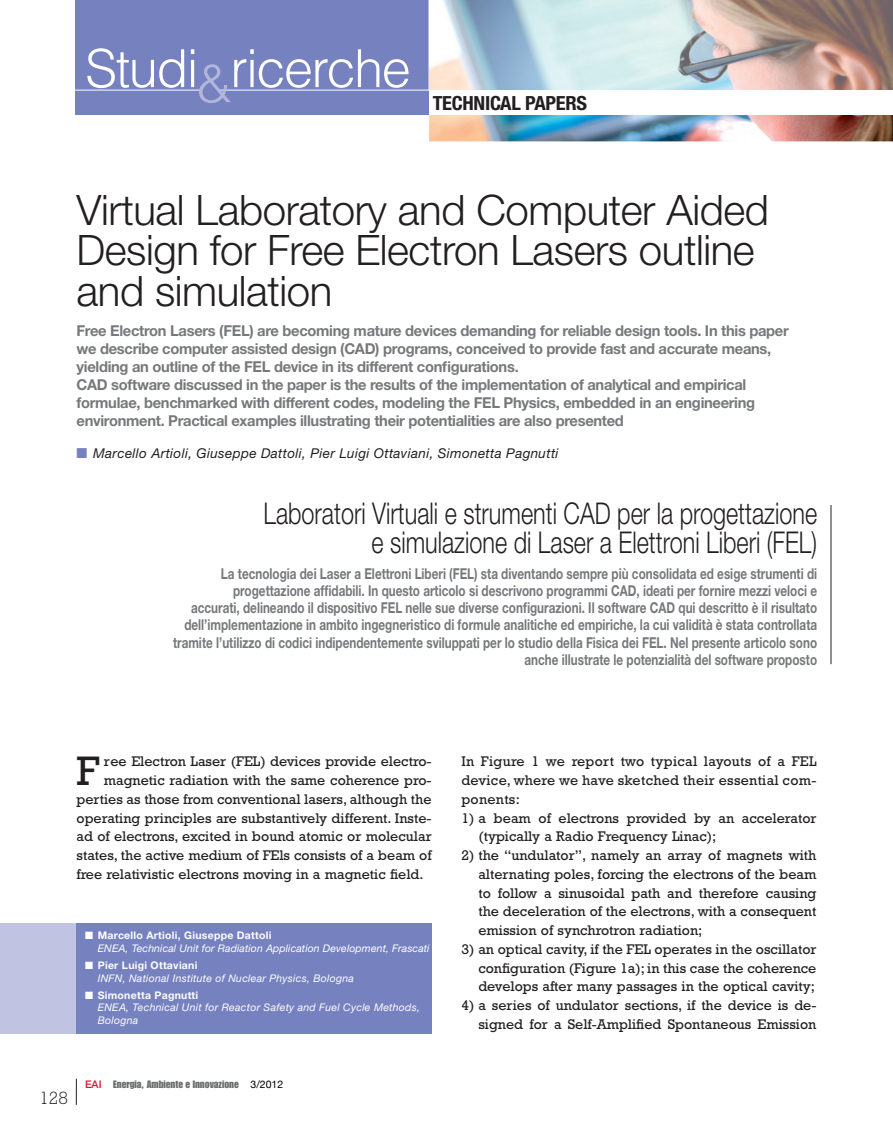
<style>
.page{position:relative;width:893px;height:1127px;background:#fff}
.page>*{position:absolute;margin:0;border:0;box-sizing:border-box;transform-origin:0 0}
.t1{font:300 52.5px "Helvetica";letter-spacing:-.03em;color:#fff}
.t2{font:300 42px/40.5px "Helvetica Neue";letter-spacing:-.01em;color:#231f20}
.t3{font:41.85px "Rockwell";color:#231f20}
.t4{font:300 30px/28.5px "Helvetica Neue";color:#231f20;text-align:right;scale:.78 1}
.t5{font:700 condensed 19.5px "Helvetica Neue";letter-spacing:-.015em;color:#231f20;scale:1.05 1}
.t6{font:300 18px "Rockwell";color:#231f20}
.t7{font:700 15px/17.2px "Helvetica Neue";color:#76787b;text-align:right;scale:.78 1}
.t8{font:700 15px/18px "Helvetica Neue";letter-spacing:-.02em;color:#76787b}
.t9{font:14.25px/18.8px "Rockwell";color:#231f20;text-align:justify}
.t10{font:italic 13.5px "Helvetica Neue";letter-spacing:.025em;color:#231f20}
.t11{font:italic 10.5px/12.8px "Helvetica Neue";letter-spacing:.025em;color:#fff}
.t12{font:10.5px "Impact";color:#6c6d70}
.s1{color:#b2b6db}
.s2{color:#7681bf}
.s3{font-weight:700;font-style:normal}
.s4{font-family:"Helvetica Neue";font-weight:500;color:#d7162e}
.s5{font-family:"Helvetica Neue";color:#000002}
</style>
<div class="page">
<svg style="left:76px;top:1079px;width:1px;height:26px"></svg>
<div style="left:0;top:923px;width:87px;height:110px;background:#c0c3e1"></div>
<div style="left:75px;top:0;width:817px;height:115px;background:#7681bf"></div>
<img style="left:429px;top:114px;width:464px;height:27px">
<img style="left:429px;top:0;width:464px;height:90px">
<div style="left:429px;top:90px;width:464px;height:24px;background:#fff"></div>
<hr style="left:55px;top:90px;width:374px;height:1px;background:#fff">
<svg style="left:201px;top:89px;width:22px;height:2px"></svg>
<div style="left:77px;top:923px;width:355px;height:110px;background:#7681bf"></div>
<hr style="left:831px;top:505px;width:1px;height:159px;background:#231f20">
<h1 class="t1" style="left:85px;top:49px;width:327px">Studi<span class="s1">&amp;</span>ricerche</h1>
<h3 class="t5" style="left:433px;top:96px;width:148px">TECHNICAL PAPERS</h3>
<h2 class="t2" style="left:77px;top:193px;width:694px">Virtual Laboratory and Computer Aided<br>Design for Free Electron Lasers outline and simulation</h2>
<p class="t8" style="left:77px;top:323px;width:714px">Free Electron Lasers (FEL) are becoming mature devices demanding for reliable design tools. In this paper we describe computer assisted design (CAD) programs, conceived to provide fast and accurate means, yielding an outline of the FEL device in its different configurations.<br>CAD software discussed in the paper is the results of the implementation of analytical and empirical formulae, benchmarked with different codes, modeling the FEL Physics, embedded in an engineering environment. Practical examples illustrating their potentialities are also presented</p>
<p class="t10" style="left:77px;top:448px;width:484px"><span class="s2">■</span> Marcello Artioli, Giuseppe Dattoli, Pier Luigi Ottaviani, Simonetta Pagnutti</p>
<h3 class="t4" style="left:263px;top:502px;width:711px">Laboratori Virtuali e strumenti CAD per la progettazione e simulazione di Laser a Elettroni Liberi (FEL)</h3>
<p class="t7" style="left:173px;top:566px;width:827px">La tecnologia dei Laser a Elettroni Liberi (FEL) sta diventando sempre più consolidata ed esige strumenti di progettazione affidabili. In questo articolo si descrivono programmi CAD, ideati per fornire mezzi veloci e<br>accurati, delineando il dispositivo FEL nelle sue diverse configurazioni. Il software CAD qui descritto è il risultato dell’implementazione in ambito ingegneristico di formule analitiche ed empiriche, la cui validità è stata controllata tramite l’utilizzo di codici indipendentemente sviluppati per lo studio della Fisica dei FEL. Nel presente articolo sono anche illustrate le potenzialità del software proposto</p>
<h3 class="t3" style="left:77px;top:756px;width:25px">F</h3>
<p class="t9" style="left:104px;top:753px;width:329px">ree Electron Laser (FEL) devices provide electro-</p>
<p class="t9" style="left:104px;top:772px;width:329px">magnetic radiation with the same coherence pro-</p>
<p class="t9" style="left:77px;top:791px;width:357px">perties as those from conventional lasers, although the</p>
<p class="t9" style="left:77px;top:810px;width:357px">operating principles are substantively different. Inste-</p>
<p class="t9" style="left:77px;top:828px;width:357px">ad of electrons, excited in bound atomic or molecular</p>
<p class="t9" style="left:77px;top:847px;width:357px">states, the active medium of FEls consists of a beam of</p>
<p class="t9" style="left:77px;top:866px;width:349px">free relativistic electrons moving in a magnetic field.</p>
<p class="t11" style="left:98px;top:930px;width:333px;text-indent:-13px">■ <span class="s3">Marcello Artioli, Giuseppe Dattoli<br></span>ENEA, Technical Unit for Radiation Application Development, Frascati</p>
<p class="t11" style="left:98px;top:960px;width:258px;text-indent:-13px">■ <span class="s3">Pier Luigi Ottaviani<br></span>INFN, National Institute of Nuclear Physics, Bologna</p>
<p class="t11" style="left:98px;top:989px;width:324px;text-indent:-13px">■ <span class="s3">Simonetta Pagnutti<br></span>ENEA, Technical Unit for Reactor Safety and Fuel Cycle Methods,<br>Bologna</p>
<p class="t6" style="left:39px;top:1091px;width:30px">128</p>
<p class="t12" style="left:85px;top:1080px;width:200px"><span class="s4">EAI</span> Energia, Ambiente e Innovazione <span class="s5">3/2012</span></p>
<p class="t9" style="left:461px;top:753px;width:357px">In Figure 1 we report two typical layouts of a FEL device, where we have sketched their essential com&shy;ponents:</p>
<p class="t9" style="left:478px;top:810px;width:340px;text-indent:-17px">1) a beam of electrons provided by an accelerator (typically a Radio Frequency Linac);</p>
<p class="t9" style="left:478px;top:847px;width:340px;text-indent:-17px">2) the “undulator”, namely an array of magnets with alternating poles, forcing the electrons of the beam to follow a sinusoidal path and therefore causing the deceleration of the electrons, with a consequent emission of synchrotron radiation;</p>
<p class="t9" style="left:478px;top:941px;width:340px;text-indent:-17px">3) an optical cavity, if the FEL operates in the oscillator configuration (Figure 1a); in this case the coherence develops after many passages in the optical cavity;</p>
<p class="t9" style="left:461px;top:997px;width:357px;text-align:right">4) a series of undulator sections, if the device is de&shy;signed for a Self-Amplified Spontaneous Emission</p>
</div>
